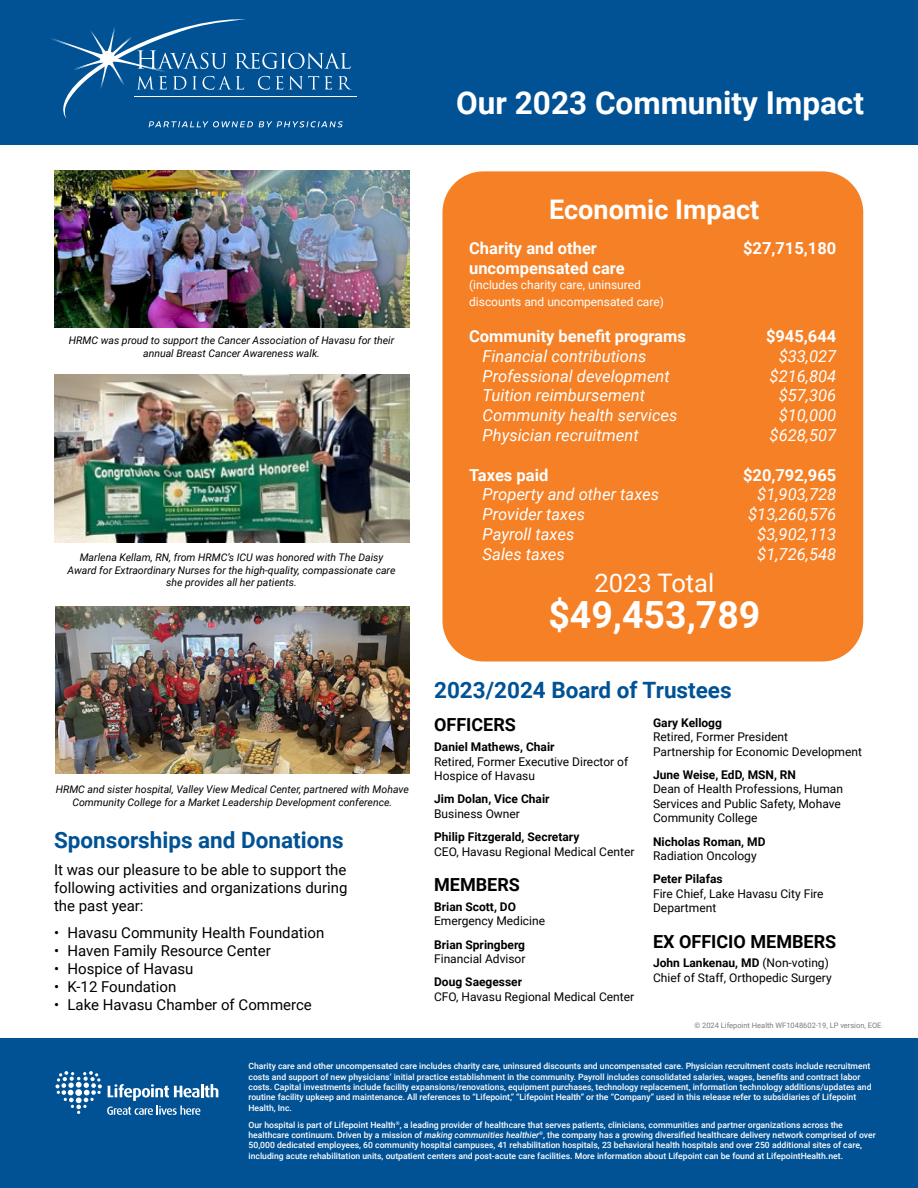
<style>
.page{position:relative;width:918px;height:1188px;background:#fff}
.page>*{position:absolute;margin:0;border:0;box-sizing:border-box;transform-origin:0 0}
.t1{font:700 37.5px "Roboto";color:#fff}
.t2{font:700 31.5px "Roboto";color:#fff}
.t3{font:700 27px "Roboto";color:#fff}
.t4{font:25.5px "Roboto";color:#fff}
.t5{font:700 22.5px "Roboto";color:#005295}
.t6{font:700 18px "Roboto";color:#000}
.t7{font:italic 16.5px "Roboto";color:#fff}
.t8{font:700 16.5px "Roboto";color:#fff}
.t9{font:15px/18px "Roboto";color:#000;text-align:justify}
.t10{font:12px/14.4px "Roboto";color:#000}
.t11{font:700 12px "Roboto";color:#000}
.t12{font:12px/16.5px "Roboto";color:#fff}
.t13{font:italic 10.5px/12.6px "Roboto";color:#000;text-align:center}
.t14{font:500 8.7px/10.4px "Roboto";color:#fff}
.t15{font:7.5px "Roboto";color:#7b7c7f}
.s1{font-weight:700}
.s2{font-style:italic}
</style>
<div class="page">
<div style="left:0;top:0;width:918px;height:144px;background:#005295"></div>
<div style="left:442px;top:171px;width:421px;height:491px;background:#f58025;border-radius:41px"></div>
<div style="left:0;top:1039px;width:918px;height:149px;background:#005295"></div>
<svg style="left:55px;top:1071px;width:163px;height:44px"></svg>
<svg style="left:51px;top:19px;width:301px;height:108px"></svg>
<hr style="left:135px;top:97px;width:222px;height:1px;background:#fff">
<img style="left:54px;top:171px;width:355px;height:156px">
<img style="left:54px;top:375px;width:355px;height:168px">
<img style="left:55px;top:606px;width:354px;height:168px">
<h2 class="t2" style="left:456px;top:80px;width:409px">Our 2023 Community Impact</h2>
<p class="t13" style="left:69px;top:334px;width:327px">HRMC was proud to support the Cancer Association of Havasu for their annual Breast Cancer Awareness walk.</p>
<p class="t13" style="left:68px;top:551px;width:329px">Marlena Kellam, RN, from HRMC’s ICU was honored with The Daisy<br>Award for Extraordinary Nurses for the high-quality, compassionate care she provides all her patients.</p>
<p class="t13" style="left:56px;top:783px;width:355px">HRMC and sister hospital, Valley View Medical Center, partnered with Mohave<br>Community College for a Market Leadership Development conference.</p>
<h3 class="t5" style="left:54px;top:824px;width:291px">Sponsorships and Donations</h3>
<h3 class="t9" style="left:54px;top:860px;width:295px">It was our pleasure to be able to support the following activities and organizations during the past year:</h3>
<h3 class="t9" style="left:54px;top:923px;width:272px">• Havasu Community Health Foundation</h3>
<h3 class="t9" style="left:54px;top:941px;width:218px">• Haven Family Resource Center</h3>
<h3 class="t9" style="left:54px;top:959px;width:141px">• Hospice of Havasu</h3>
<h3 class="t9" style="left:54px;top:977px;width:124px">• K-12 Foundation</h3>
<h3 class="t9" style="left:54px;top:995px;width:259px">• Lake Havasu Chamber of Commerce</h3>
<h3 class="t3" style="left:549px;top:191px;width:212px">Economic Impact</h3>
<h3 class="t8" style="left:469px;top:237px;width:129px">Charity and other</h3>
<h3 class="t8" style="left:743px;top:237px;width:95px">$27,715,180</h3>
<h3 class="t8" style="left:469px;top:257px;width:157px">uncompensated care</h3>
<h3 class="t12" style="left:469px;top:276px;width:196px">(includes charity care, uninsured discounts and uncompensated care)</h3>
<h3 class="t8" style="left:469px;top:325px;width:218px">Community benefit programs</h3>
<h3 class="t8" style="left:766px;top:325px;width:72px">$945,644</h3>
<h3 class="t7" style="left:483px;top:344px;width:165px">Financial contributions</h3>
<h3 class="t7" style="left:779px;top:344px;width:59px">$33,027</h3>
<h3 class="t7" style="left:483px;top:364px;width:189px">Professional development</h3>
<h3 class="t7" style="left:770px;top:364px;width:68px">$216,804</h3>
<h3 class="t7" style="left:483px;top:384px;width:164px">Tuition reimbursement</h3>
<h3 class="t7" style="left:779px;top:384px;width:59px">$57,306</h3>
<h3 class="t7" style="left:483px;top:404px;width:196px">Community health services</h3>
<h3 class="t7" style="left:779px;top:404px;width:59px">$10,000</h3>
<h3 class="t7" style="left:483px;top:424px;width:158px">Physician recruitment</h3>
<h3 class="t7" style="left:770px;top:424px;width:68px">$628,507</h3>
<h3 class="t8" style="left:469px;top:463px;width:81px">Taxes paid</h3>
<h3 class="t8" style="left:743px;top:463px;width:95px">$20,792,965</h3>
<h3 class="t7" style="left:483px;top:483px;width:178px">Property and other taxes</h3>
<h3 class="t7" style="left:757px;top:483px;width:81px">$1,903,728</h3>
<h3 class="t7" style="left:483px;top:503px;width:104px">Provider taxes</h3>
<h3 class="t7" style="left:748px;top:503px;width:90px">$13,260,576</h3>
<h3 class="t7" style="left:483px;top:523px;width:93px">Payroll taxes</h3>
<h3 class="t7" style="left:757px;top:523px;width:81px">$3,902,113</h3>
<h3 class="t7" style="left:483px;top:542px;width:84px">Sales taxes</h3>
<h3 class="t7" style="left:757px;top:542px;width:81px">$1,726,548</h3>
<h3 class="t4" style="left:594px;top:565px;width:122px">2023 Total</h3>
<h1 class="t1" style="left:548px;top:589px;width:214px">$49,453,789</h1>
<h3 class="t5" style="left:434px;top:675px;width:299px">2023/2024 Board of Trustees</h3>
<h3 class="t6" style="left:434px;top:712px;width:83px">OFFICERS</h3>
<h3 class="t11" style="left:434px;top:738px;width:122px">Daniel Mathews, Chair</h3>
<h3 class="t10" style="left:434px;top:754px;width:196px">Retired, Former Executive Director of<br>Hospice of Havasu</h3>
<h3 class="t11" style="left:434px;top:791px;width:117px">Jim Dolan, Vice Chair</h3>
<h3 class="t10" style="left:434px;top:806px;width:87px">Business Owner</h3>
<h3 class="t11" style="left:434px;top:828px;width:147px">Philip Fitzgerald, Secretary</h3>
<h3 class="t10" style="left:434px;top:844px;width:202px">CEO, Havasu Regional Medical Center</h3>
<h3 class="t6" style="left:434px;top:872px;width:87px">MEMBERS</h3>
<h3 class="t11" style="left:434px;top:898px;width:83px">Brian Scott, DO</h3>
<h3 class="t10" style="left:434px;top:913px;width:112px">Emergency Medicine</h3>
<h3 class="t11" style="left:434px;top:936px;width:92px">Brian Springberg</h3>
<h3 class="t10" style="left:434px;top:951px;width:93px">Financial Advisor</h3>
<h3 class="t11" style="left:434px;top:974px;width:89px">Doug Saegesser</h3>
<h3 class="t10" style="left:434px;top:989px;width:202px">CFO, Havasu Regional Medical Center</h3>
<h3 class="t11" style="left:653px;top:714px;width:70px">Gary Kellogg</h3>
<h3 class="t10" style="left:653px;top:729px;width:210px">Retired, Former President<br>Partnership for Economic Development</h3>
<h3 class="t11" style="left:653px;top:766px;width:144px">June Weise, EdD, MSN, RN</h3>
<h3 class="t10" style="left:653px;top:782px;width:192px">Dean of Health Professions, Human<br>Services and Public Safety, Mohave<br>Community College</h3>
<h3 class="t11" style="left:653px;top:833px;width:114px">Nicholas Roman, MD</h3>
<h3 class="t10" style="left:653px;top:848px;width:105px">Radiation Oncology</h3>
<h3 class="t11" style="left:653px;top:871px;width:71px">Peter Pilafas</h3>
<h3 class="t10" style="left:653px;top:886px;width:172px">Fire Chief, Lake Havasu City Fire<br>Department</h3>
<h3 class="t6" style="left:653px;top:929px;width:185px">EX OFFICIO MEMBERS</h3>
<h3 class="t10" style="left:653px;top:956px;width:180px"><span class="s1">John Lankenau, MD</span> (Non-voting)<br>Chief of Staff, Orthopedic Surgery</h3>
<p class="t15" style="left:694px;top:1021px;width:189px">© 2024 Lifepoint Health WF1048602-19, LP version, EOE</p>
<p class="t14" style="left:249px;top:1061px;width:625px">Charity care and other uncompensated care includes charity care, uninsured discounts and uncompensated care. Physician recruitment costs include recruitment costs and support of new physicians’ initial practice establishment in the community. Payroll includes consolidated salaries, wages, benefits and contract labor costs. Capital investments include facility expansions/renovations, equipment purchases, technology replacement, information technology additions/updates and routine facility upkeep and maintenance. All references to “Lifepoint,” “Lifepoint Health” or the “Company” used in this release refer to subsidiaries of Lifepoint Health, Inc.</p>
<p class="t14" style="left:249px;top:1119px;width:629px">Our hospital is part of Lifepoint Health<sup>®</sup>, a leading provider of healthcare that serves patients, clinicians, communities and partner organizations across the healthcare continuum. Driven by a mission of <span class="s2">making communities healthier</span><sup>®</sup>, the company has a growing diversified healthcare delivery network comprised of over 50,000 dedicated employees, 60 community hospital campuses, 41 rehabilitation hospitals, 23 behavioral health hospitals and over 250 additional sites of care, including acute rehabilitation units, outpatient centers and post-acute care facilities. More information about Lifepoint can be found at LifepointHealth.net.</p>
</div>
